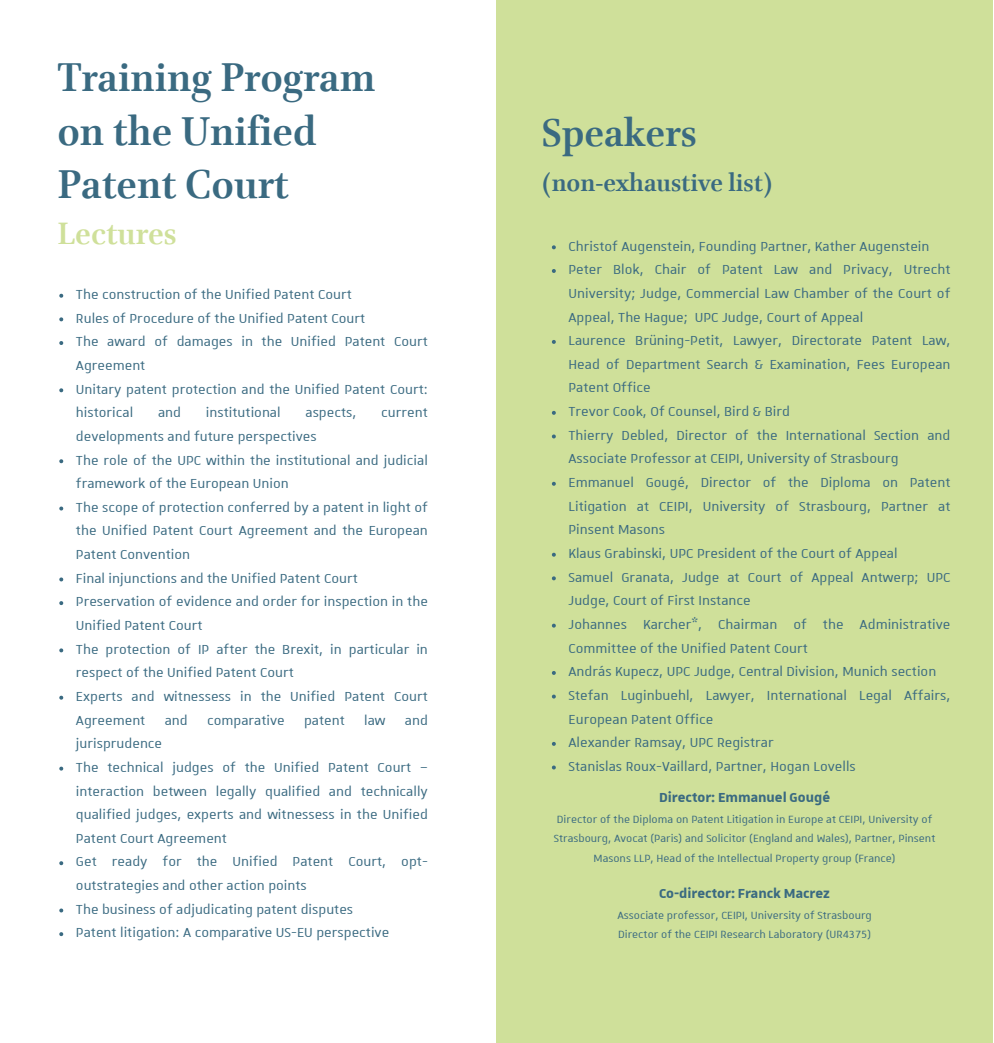
<style>
.page{position:relative;width:994px;height:1043px;background:#fff}
.page>*{position:absolute;margin:0;border:0;box-sizing:border-box;transform-origin:0 0}
.t1{font:700 45.5px/53.9px "Brill";color:#3a6a81}
.t2{font:700 43.75px "Brill";color:#3a6a81}
.t3{font:700 35px "Brill";color:#cfe09a}
.t4{font:700 28px "Brill";color:#3a6a81}
.t5{font:17.5px/23.6px "Unistra A";color:#3a6a81}
.t6{font:700 17.5px "Unistra A";color:#3a6a81}
.t7{font:14px/19.2px "Unistra A";color:#3a6a81;text-align:center}
</style>
<div class="page">
<div style="left:496px;top:0;width:496px;height:1042px;background:#cfe09a"></div>
<svg style="left:59px;top:294px;width:4px;height:3px"></svg>
<svg style="left:59px;top:317px;width:4px;height:4px"></svg>
<svg style="left:59px;top:341px;width:4px;height:4px"></svg>
<svg style="left:59px;top:388px;width:4px;height:4px"></svg>
<svg style="left:59px;top:459px;width:4px;height:4px"></svg>
<svg style="left:59px;top:506px;width:4px;height:4px"></svg>
<svg style="left:59px;top:577px;width:4px;height:4px"></svg>
<svg style="left:59px;top:601px;width:4px;height:4px"></svg>
<svg style="left:59px;top:648px;width:4px;height:4px"></svg>
<svg style="left:59px;top:695px;width:4px;height:4px"></svg>
<svg style="left:59px;top:766px;width:4px;height:4px"></svg>
<svg style="left:59px;top:908px;width:4px;height:4px"></svg>
<svg style="left:59px;top:932px;width:4px;height:3px"></svg>
<svg style="left:552px;top:245px;width:4px;height:4px"></svg>
<svg style="left:552px;top:269px;width:4px;height:4px"></svg>
<svg style="left:552px;top:340px;width:4px;height:4px"></svg>
<svg style="left:552px;top:411px;width:4px;height:3px"></svg>
<svg style="left:552px;top:434px;width:4px;height:4px"></svg>
<svg style="left:552px;top:481px;width:4px;height:4px"></svg>
<svg style="left:552px;top:552px;width:4px;height:4px"></svg>
<svg style="left:552px;top:576px;width:4px;height:4px"></svg>
<svg style="left:552px;top:623px;width:4px;height:4px"></svg>
<svg style="left:552px;top:670px;width:4px;height:4px"></svg>
<svg style="left:552px;top:694px;width:4px;height:4px"></svg>
<svg style="left:552px;top:741px;width:4px;height:4px"></svg>
<svg style="left:552px;top:765px;width:4px;height:4px"></svg>
<p class="t1" style="left:57px;top:53px;width:320px">Training Program</p>
<p class="t1" style="left:57px;top:107px;width:261px">on the Unified<br>Patent Court</p>
<p class="t3" style="left:57px;top:218px;width:121px">Lectures</p>
<p class="t5" style="left:76px;top:283px;width:277px">The construction of the Unified Patent Court</p>
<p class="t5" style="left:76px;top:306px;width:291px">Rules of Procedure of the Unified Patent Court</p>
<p class="t5" style="left:76px;top:330px;width:353px">The award of damages in the Unified Patent Court<br>Agreement</p>
<p class="t5" style="left:76px;top:377px;width:353px">Unitary patent protection and the Unified Patent Court: historical</p>
<p class="t5" style="left:158px;top:401px;width:25px">and</p>
<p class="t5" style="left:206px;top:401px;width:76px">institutional</p>
<p class="t5" style="left:305px;top:401px;width:52px">aspects,</p>
<p class="t5" style="left:381px;top:401px;width:48px">current</p>
<p class="t5" style="left:76px;top:425px;width:242px">developments and future perspectives</p>
<p class="t5" style="left:76px;top:448px;width:353px">The role of the UPC within the institutional and judicial framework of the European Union</p>
<p class="t5" style="left:76px;top:495px;width:353px;text-align:justify">The scope of protection conferred by a patent in light of the Unified Patent Court Agreement and the European Patent Convention</p>
<p class="t5" style="left:76px;top:566px;width:283px">Final injunctions and the Unified Patent Court</p>
<p class="t5" style="left:76px;top:590px;width:353px">Preservation of evidence and order for inspection in the<br>Unified Patent Court</p>
<p class="t5" style="left:76px;top:637px;width:353px">The protection of IP after the Brexit, in particular in respect of the Unified Patent Court</p>
<p class="t5" style="left:76px;top:684px;width:353px;text-align:justify">Experts and witnessess in the Unified Patent Court Agreement and comparative patent law and jurisprudence</p>
<p class="t5" style="left:76px;top:755px;width:353px;text-align:justify">The technical judges of the Unified Patent Court – interaction between legally qualified and technically qualified judges, experts and witnessess in the Unified Patent Court Agreement</p>
<p class="t5" style="left:76px;top:850px;width:353px">Get ready for the Unified Patent Court, opt&shy;outstrategies and other action points</p>
<p class="t5" style="left:76px;top:897px;width:279px">The business of adjudicating patent disputes</p>
<p class="t5" style="left:76px;top:921px;width:315px">Patent litigation: A comparative US-EU perspective</p>
<p class="t2" style="left:541px;top:114px;width:156px">Speakers</p>
<p class="t4" style="left:541px;top:170px;width:232px">(non-exhaustive list)</p>
<p class="t5" style="left:568px;top:234px;width:362px">Christof Augenstein, Founding Partner, Kather Augenstein</p>
<p class="t5" style="left:568px;top:258px;width:383px;text-align:justify">Peter Blok, Chair of Patent Law and Privacy, Utrecht University; Judge, Commercial Law Chamber of the Court of Appeal, The Hague; UPC Judge, Court of Appeal</p>
<p class="t5" style="left:568px;top:329px;width:383px;text-align:justify">Laurence Brüning-Petit, Lawyer, Directorate Patent Law, Head of Department Search &amp; Examination, Fees European Patent Office</p>
<p class="t5" style="left:568px;top:400px;width:223px">Trevor Cook, Of Counsel, Bird &amp; Bird</p>
<p class="t5" style="left:568px;top:423px;width:383px">Thierry Debled, Director of the International Section and<br>Associate Professor at CEIPI, University of Strasbourg</p>
<p class="t5" style="left:568px;top:471px;width:383px;text-align:justify">Emmanuel Gougé, Director of the Diploma on Patent Litigation at CEIPI, University of Strasbourg, Partner at Pinsent Masons</p>
<p class="t5" style="left:568px;top:542px;width:330px">Klaus Grabinski, UPC President of the Court of Appeal</p>
<p class="t5" style="left:568px;top:565px;width:383px">Samuel Granata, Judge at Court of Appeal Antwerp; UPC<br>Judge, Court of First Instance</p>
<p class="t5" style="left:568px;top:612px;width:383px">Johannes Karcher*, Chairman of the Administrative<br>Committee of the Unified Patent Court</p>
<p class="t5" style="left:568px;top:660px;width:369px">András Kupecz, UPC Judge, Central Division, Munich section</p>
<p class="t5" style="left:568px;top:683px;width:383px">Stefan Luginbuehl, Lawyer, International Legal Affairs,<br>European Patent Office</p>
<p class="t5" style="left:568px;top:731px;width:207px">Alexander Ramsay, UPC Registrar</p>
<p class="t5" style="left:568px;top:754px;width:289px">Stanislas Roux-Vaillard, Partner, Hogan Lovells</p>
<p class="t6" style="left:659px;top:789px;width:172px">Director: Emmanuel Gougé</p>
<p class="t7" style="left:554px;top:810px;width:383px">Director of the Diploma on Patent Litigation in Europe at CEIPI, University of<br>Strasbourg, Avocat (Paris) and Solicitor (England and Wales), Partner, Pinsent<br>Masons LLP, Head of the Intellectual Property group (France)</p>
<p class="t6" style="left:659px;top:884px;width:173px">Co-director: Franck Macrez</p>
<p class="t7" style="left:617px;top:905px;width:256px">Associate professor, CEIPI, University of Strasbourg</p>
<p class="t7" style="left:618px;top:924px;width:254px">Director of the CEIPI Research Laboratory (UR4375)</p>
</div>
